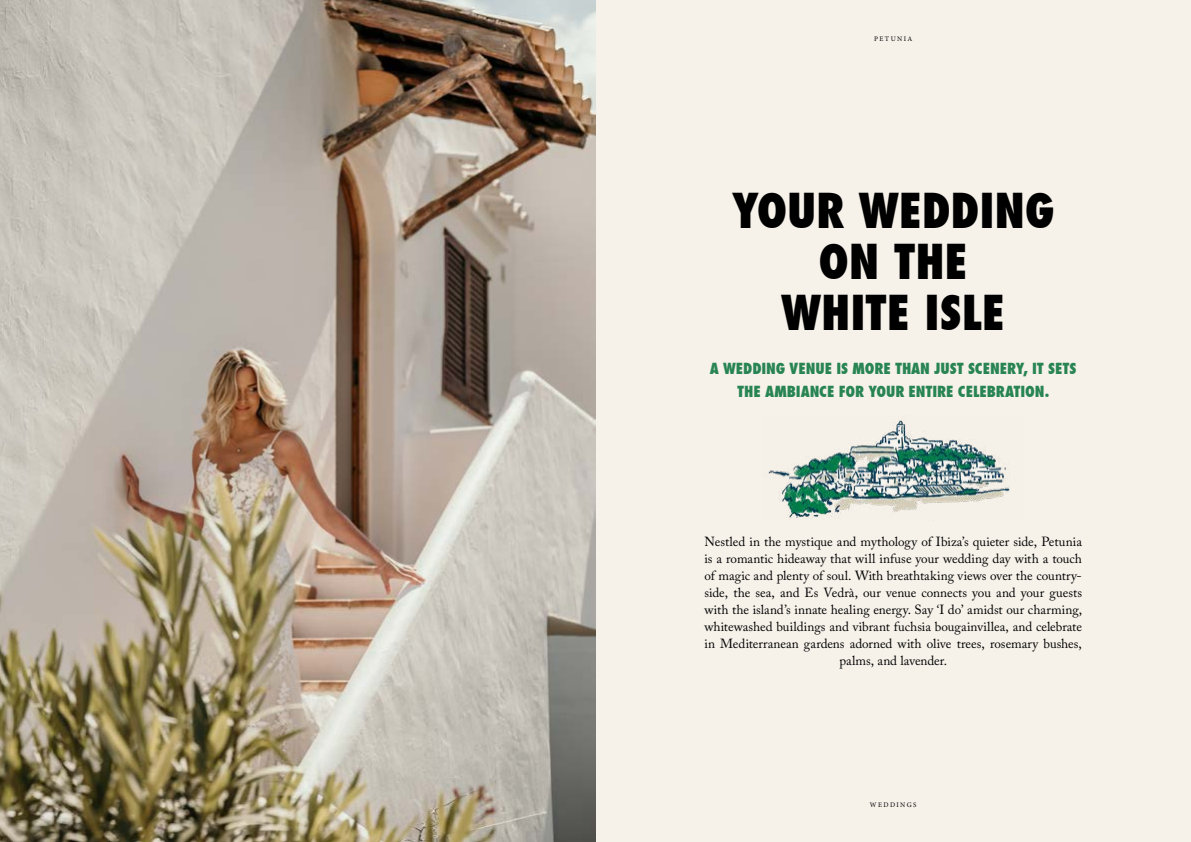
<style>
.page{position:relative;width:1191px;height:842px;background:#f6f2ea}
.page>*{position:absolute;margin:0;border:0;box-sizing:border-box;transform-origin:0 0}
.t1{font:800 condensed 47px/51px "Futura LT Pro";letter-spacing:-.005em;color:#000;text-align:center}
.t2{font:800 condensed 15px/22.2px "Futura LT Pro";letter-spacing:-.01em;color:#288453;text-align:center}
.t3{font:13.2px/17.1px "Adobe Caslon Pro";color:#000;text-align:center}
.t4{font:7px "Minion Pro";letter-spacing:.2em;color:#000}
</style>
<div class="page">
<img style="left:0;top:0;width:595px;height:842px">
<img style="left:768px;top:420px;width:242px;height:101px">
<p class="t4" style="left:874px;top:34px;width:39px">PETUNIA</p>
<h1 class="t1" style="left:732px;top:186px;width:324px">YOUR WEDDING<br>ON THE<br>WHITE ISLE</h1>
<p class="t2" style="left:710px;top:358px;width:368px">A WEDDING VENUE IS MORE THAN JUST SCENERY, IT SETS<br>THE AMBIANCE FOR YOUR ENTIRE CELEBRATION.</p>
<p class="t3" style="left:704px;top:533px;width:379px">Nestled in the mystique and mythology of Ibiza’s quieter side, Petunia is a romantic hideaway that will infuse your wedding day with a touch of magic and plenty of soul. With breathtaking views over the country&shy;side, the sea, and Es Vedrà, our venue connects you and your guests with the island’s innate healing energy. Say ‘I do’ amidst our charming, whitewashed buildings and vibrant fuchsia bougainvillea, and celebrate in Mediterranean gardens adorned with olive trees, rosemary bushes, palms, and lavender.</p>
<p class="t4" style="left:870px;top:800px;width:48px">WEDDINGS</p>
</div>
